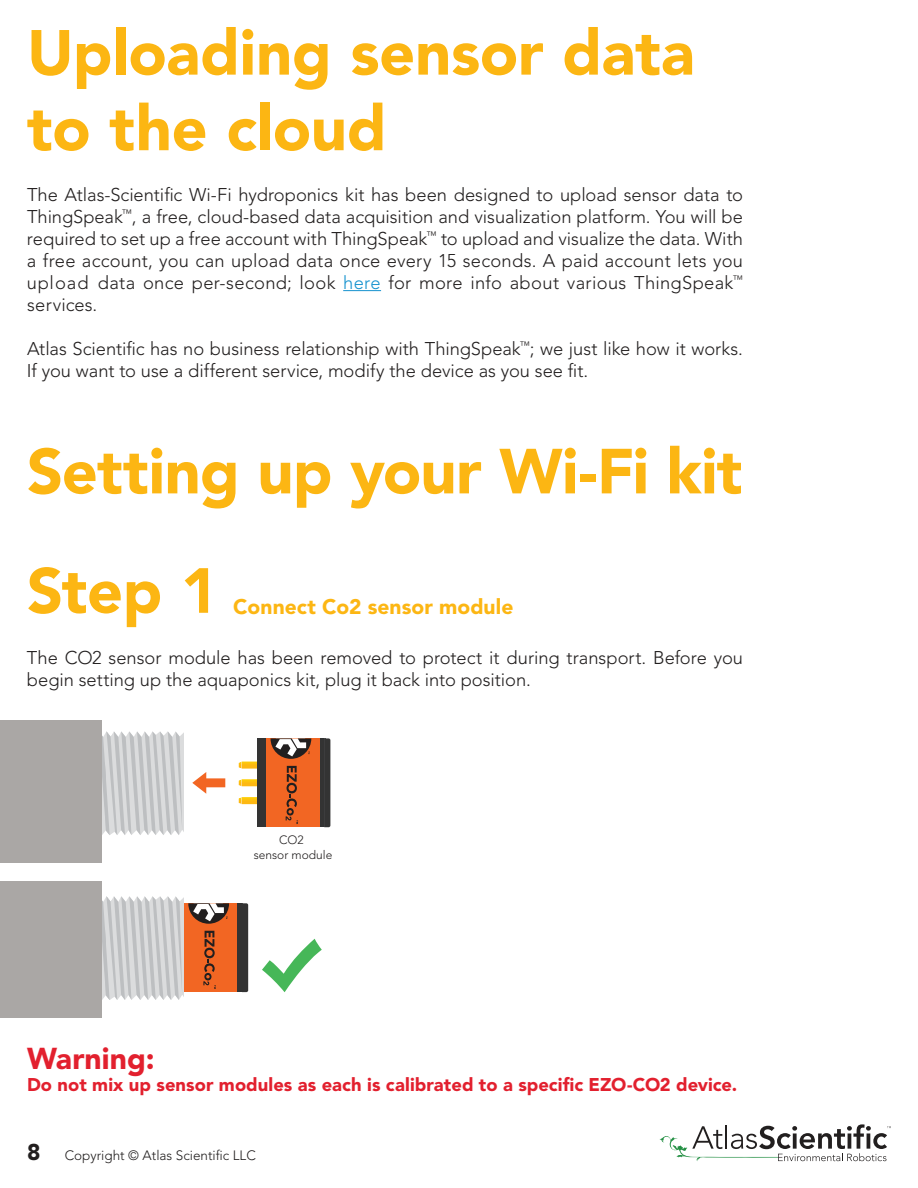
<style>
.page{position:relative;width:918px;height:1188px;background:#fff}
.page>*{position:absolute;margin:0;border:0;box-sizing:border-box;transform-origin:0 0}
.t1{font:900 63px/75.6px "Avenir LT Pro";letter-spacing:-.005em;color:#fcb613}
.t2{font:900 30px "Avenir LT Pro";letter-spacing:.005em;color:#e2202e}
.t3{font:900 21px "Avenir LT Pro";color:#fcb613}
.t4{font:300 18.3px/22px "Avenir LT Pro";color:#221f1f}
.t5{font:900 18.3px "Avenir LT Pro";color:#e2202e}
.t6{font:300 13.5px "Avenir LT Pro";color:#221f1f}
.t7{font:300 12px/14.4px "Avenir";color:#221f1f;text-align:center}
.s1{color:#1793cf}
.s2{font-weight:900;font-size:22.65px}
</style>
<div class="page">
<hr style="left:343px;top:290px;width:38px;height:1px;background:#1793cf">
<img style="left:242px;top:762px;width:15px;height:6px">
<svg style="left:238px;top:762px;width:4px;height:6px"></svg>
<img style="left:242px;top:779px;width:15px;height:7px">
<svg style="left:238px;top:779px;width:4px;height:7px"></svg>
<img style="left:242px;top:797px;width:15px;height:7px">
<svg style="left:238px;top:797px;width:4px;height:7px"></svg>
<hr style="left:323px;top:738px;width:2px;height:89px;background:#58595c">
<svg style="left:324px;top:738px;width:6px;height:89px"></svg>
<div style="left:257px;top:738px;width:66px;height:89px;background:#333"></div>
<div style="left:266px;top:738px;width:53px;height:89px;background:#f26623"></div>
<svg style="left:271px;top:738px;width:40px;height:21px"></svg>
<svg style="left:286px;top:766px;width:12px;height:58px"></svg>
<svg style="left:101px;top:720px;width:83px;height:140px"></svg>
<svg style="left:192px;top:772px;width:33px;height:22px"></svg>
<hr style="left:241px;top:903px;width:2px;height:89px;background:#58595c">
<svg style="left:242px;top:903px;width:6px;height:89px"></svg>
<div style="left:175px;top:903px;width:66px;height:89px;background:#333"></div>
<div style="left:183px;top:903px;width:54px;height:89px;background:#f26623"></div>
<svg style="left:101px;top:881px;width:128px;height:136px"></svg>
<div style="left:0;top:720px;width:101px;height:297px;background:#aaa7a5"></div>
<div style="left:0;top:863px;width:396px;height:17px;background:#fff"></div>
<svg style="left:262px;top:939px;width:60px;height:53px"></svg>
<svg style="left:660px;top:1124px;width:231px;height:37px"></svg>
<h1 class="t1" style="left:27px;top:20px;width:669px">Uploading sensor data to the cloud</h1>
<p class="t4" style="left:27px;top:185px;width:718px;text-align:justify">The Atlas-Scientific Wi-Fi hydroponics kit has been designed to upload sensor data to ThingSpeak<sup>™</sup>, a free, cloud-based data acquisition and visualization platform. You will be required to set up a free account with ThingSpeak<sup>™</sup> to upload and visualize the data. With a free account, you can upload data once every 15 seconds. A paid account lets you upload data once per-second; look <span class="s1">here</span> for more info about various ThingSpeak<sup>™ </sup>services.</p>
<p class="t4" style="left:27px;top:339px;width:718px">Atlas Scientific has no business relationship with ThingSpeak<sup>™</sup>; we just like how it works.<br>If you want to use a different service, modify the device as you see fit.</p>
<h1 class="t1" style="left:27px;top:417px;width:717px;line-height:119.4px">Setting up your Wi-Fi kit<br>Step 1</h1>
<p class="t3" style="left:233px;top:598px;width:282px">Connect Co2 sensor module</p>
<p class="t4" style="left:27px;top:648px;width:718px">The CO2 sensor module has been removed to protect it during transport. Before you begin setting up the aquaponics kit, plug it back into position.</p>
<p class="t7" style="left:254px;top:833px;width:80px">CO2<br>sensor module</p>
<h2 class="t2" style="left:27px;top:1046px;width:129px">Warning:</h2>
<p class="t5" style="left:27px;top:1077px;width:712px">Do not mix up sensor modules as each is calibrated to a specific EZO-CO2 device.</p>
<p class="t6" style="left:27px;top:1150px;width:230px"><span class="s2">8</span> Copyright © Atlas Scientific LLC</p>
</div>
